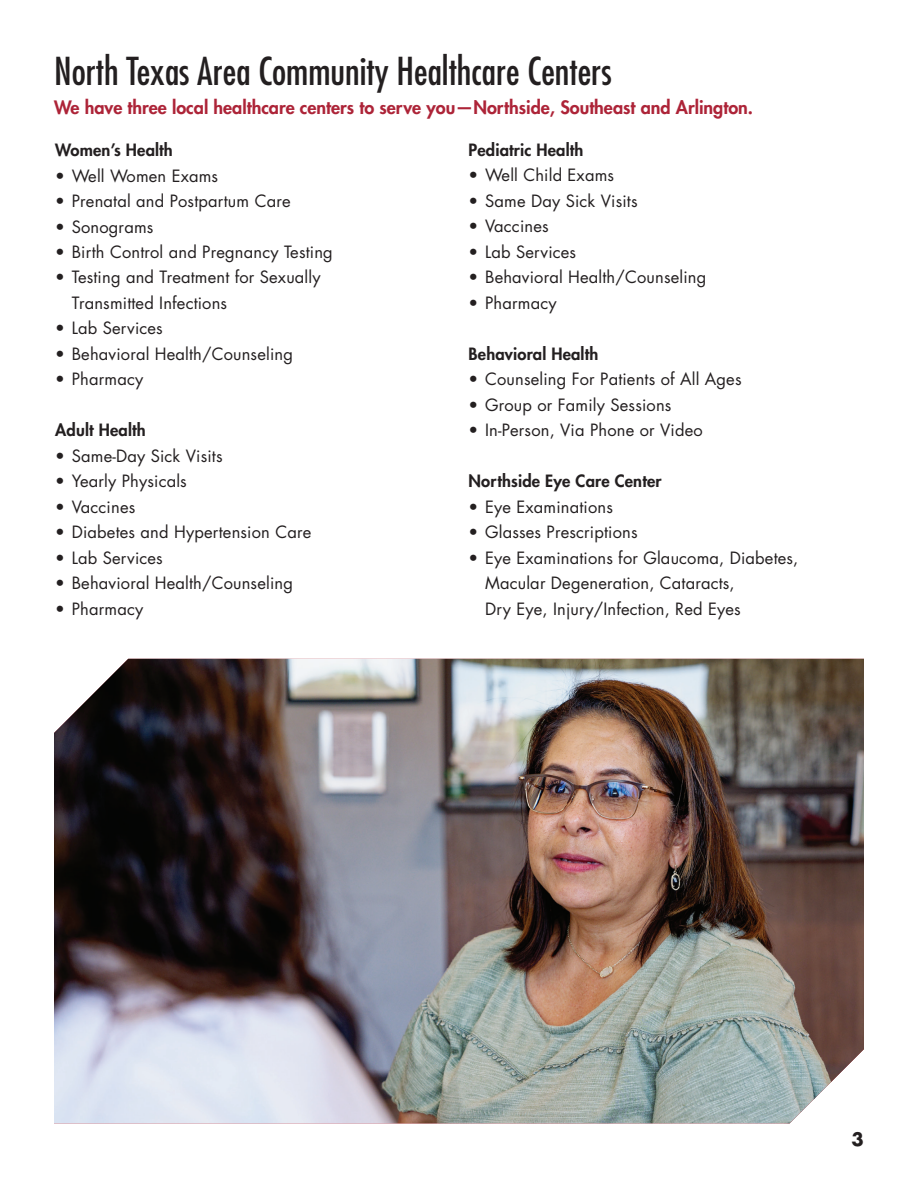
<style>
.page{position:relative;width:918px;height:1188px;background:#fff}
.page>*{position:absolute;margin:0;border:0;box-sizing:border-box;transform-origin:0 0}
.t1{font:condensed 37.5px "Futura Std";color:#231f20}
.t2{font:800 18px "Futura Std";color:#ad2438}
.t3{font:700 18px "Futura Std";color:#231f20}
.t4{font:16.5px/25.5px "Futura Std";letter-spacing:.01em;color:#231f20}
.t5{font:800 16.5px "Futura Std";letter-spacing:.01em;color:#231f20}
</style>
<div class="page">
<img style="left:54px;top:659px;width:810px;height:464px">
<h1 class="t1" style="left:54px;top:49px;width:559px">North Texas Area Community Healthcare Centers</h1>
<p class="t2" style="left:54px;top:96px;width:701px">We have three local healthcare centers to serve you—Northside, Southeast and Arlington.</p>
<p class="t5" style="left:55px;top:139px;width:119px">Women’s Health</p>
<p class="t4" style="left:55px;top:163px;width:164px">• Well Women Exams</p>
<p class="t4" style="left:55px;top:188px;width:237px">• Prenatal and Postpartum Care</p>
<p class="t4" style="left:55px;top:214px;width:100px">• Sonograms</p>
<p class="t4" style="left:55px;top:239px;width:279px">• Birth Control and Pregnancy Testing</p>
<p class="t4" style="left:72px;top:265px;width:250px;text-indent:-16px">• Testing and Treatment for Sexually<br>Transmitted Infections</p>
<p class="t4" style="left:55px;top:316px;width:109px">• Lab Services</p>
<p class="t4" style="left:55px;top:341px;width:239px">• Behavioral Health/Counseling</p>
<p class="t4" style="left:55px;top:367px;width:90px">• Pharmacy</p>
<p class="t5" style="left:55px;top:420px;width:92px">Adult Health</p>
<p class="t4" style="left:55px;top:443px;width:169px">• Same-Day Sick Visits</p>
<p class="t4" style="left:55px;top:469px;width:133px">• Yearly Physicals</p>
<p class="t4" style="left:55px;top:494px;width:82px">• Vaccines</p>
<p class="t4" style="left:55px;top:520px;width:258px">• Diabetes and Hypertension Care</p>
<p class="t4" style="left:55px;top:545px;width:109px">• Lab Services</p>
<p class="t4" style="left:55px;top:571px;width:239px">• Behavioral Health/Counseling</p>
<p class="t4" style="left:55px;top:596px;width:90px">• Pharmacy</p>
<p class="t5" style="left:469px;top:139px;width:116px">Pediatric Health</p>
<p class="t4" style="left:469px;top:163px;width:147px">• Well Child Exams</p>
<p class="t4" style="left:469px;top:188px;width:171px">• Same Day Sick Visits</p>
<p class="t4" style="left:469px;top:214px;width:82px">• Vaccines</p>
<p class="t4" style="left:469px;top:239px;width:109px">• Lab Services</p>
<p class="t4" style="left:469px;top:265px;width:239px">• Behavioral Health/Counseling</p>
<p class="t4" style="left:469px;top:290px;width:90px">• Pharmacy</p>
<p class="t5" style="left:469px;top:343px;width:131px">Behavioral Health</p>
<p class="t4" style="left:469px;top:367px;width:274px">• Counseling For Patients of All Ages</p>
<p class="t4" style="left:469px;top:392px;width:204px">• Group or Family Sessions</p>
<p class="t4" style="left:469px;top:418px;width:236px">• In-Person, Via Phone or Video</p>
<p class="t5" style="left:469px;top:471px;width:194px">Northside Eye Care Center</p>
<p class="t4" style="left:469px;top:494px;width:146px">• Eye Examinations</p>
<p class="t4" style="left:469px;top:520px;width:171px">• Glasses Prescriptions</p>
<p class="t4" style="left:485px;top:545px;width:315px;text-indent:-16px">• Eye Examinations for Glaucoma, Diabetes,<br>Macular Degeneration, Cataracts,<br>Dry Eye, Injury/Infection, Red Eyes</p>
<p class="t3" style="left:852px;top:1127px;width:14px">3</p>
</div>
